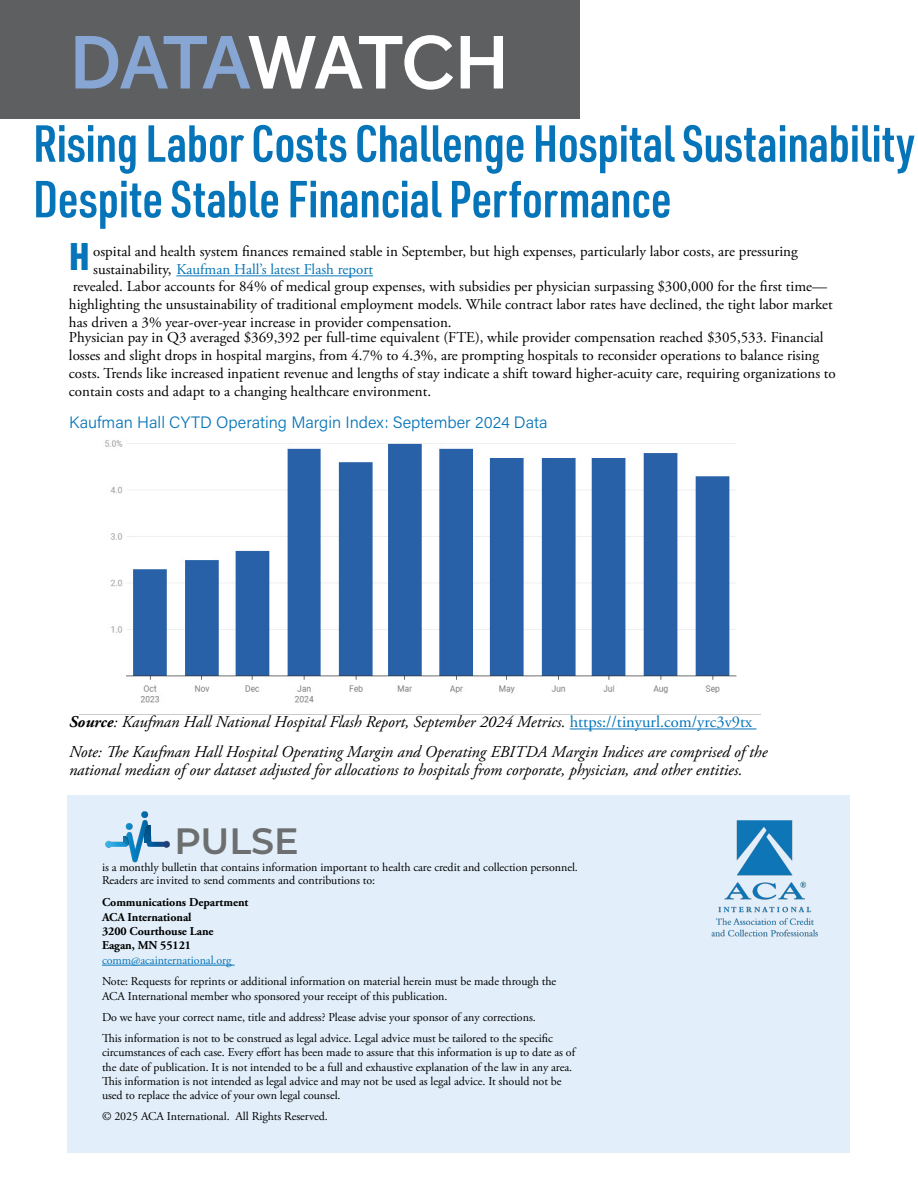
<style>
.page{position:relative;width:918px;height:1188px;background:#fff}
.page>*{position:absolute;margin:0;border:0;box-sizing:border-box;transform-origin:0 0}
.t1{font:500 75px "Davis Sans";letter-spacing:-.035em;color:#fff}
.t2{font:600 51px/55.7px "URWDIN Cond";letter-spacing:-.01em;color:#0574b8}
.t3{font:40.35px "Proxima Nova Ex Cn Extrabld";color:#0574b8}
.t4{font:600 36.6px "Montserrat";letter-spacing:-.005em;color:#6d6e70}
.t5{font:italic 16.5px/30px "Adobe Garamond Pro";color:#000}
.t6{font:300 16.5px "Acumin Pro";color:#0574b8}
.t7{font:15px/18px "Adobe Garamond Pro";color:#000}
.t8{font:12px/14.4px "Adobe Garamond Pro";letter-spacing:-.005em;color:#000}
.t9{font:700 12px/14.4px "Adobe Garamond Pro";letter-spacing:-.005em;color:#000}
.t10{font:12px "Adobe Garamond Pro";letter-spacing:-.005em;color:#0574b8}
.s1{color:#87a6d3}
.s2{color:#0574b8}
.s3{font-weight:700}
.s4{font-style:normal;color:#0574b8}
</style>
<div class="page">
<img style="left:79px;top:440px;width:682px;height:275px">
<div style="left:0;top:0;width:580px;height:118px;background:#5e5f61"></div>
<div style="left:68px;top:795px;width:782px;height:357px;background:#e2effa"></div>
<hr style="left:570px;top:729px;width:186px;height:1px;background:#0574b8">
<hr style="left:176px;top:275px;width:197px;height:1px;background:#0574b8">
<img style="left:711px;top:821px;width:107px;height:115px">
<img style="left:105px;top:811px;width:64px;height:51px">
<hr style="left:102px;top:965px;width:133px;height:1px;background:#0574b8">
<h1 class="t1" style="left:69px;top:19px;width:442px"><span class="s1">DATA</span>WATCH</h1>
<h2 class="t2" style="left:33px;top:114px;width:884px">Rising Labor Costs Challenge Hospital Sustainability<br>Despite Stable Financial Performance</h2>
<h3 class="t3" style="left:69px;top:227px;width:22px">H</h3>
<p class="t7" style="left:93px;top:243px;width:706px">ospital and health system finances remained stable in September, but high expenses, particularly labor costs, are pressuring sustainability, <span class="s2">Kaufman Hall’s latest Flash report</span></p>
<p class="t7" style="left:69px;top:278px;width:765px">revealed. Labor accounts for 84% of medical group expenses, with subsidies per physician surpassing $300,000 for the first time— highlighting the unsustainability of traditional employment models. While contract labor rates have declined, the tight labor market has driven a 3% year-over-year increase in provider compensation.</p>
<p class="t7" style="left:69px;top:329px;width:768px">Physician pay in Q3 averaged $369,392 per full-time equivalent (FTE), while provider compensation reached $305,533. Financial losses and slight drops in hospital margins, from 4.7% to 4.3%, are prompting hospitals to reconsider operations to balance rising costs. Trends like increased inpatient revenue and lengths of stay indicate a shift toward higher-acuity care, requiring organizations to contain costs and adapt to a changing healthcare environment.</p>
<p class="t6" style="left:69px;top:411px;width:480px">Kaufman Hall CYTD Operating Margin Index: September 2024 Data</p>
<p class="t5" style="left:69px;top:708px;width:700px"><span class="s3">Source</span>: Kaufman Hall National Hospital Flash Report, September 2024 Metrics. <span class="s4">https://tinyurl.com/yrc3v9tx<br></span>Note: The Kaufman Hall Hospital Operating Margin and Operating EBITDA Margin Indices are comprised of the</p>
<p class="t5" style="left:69px;top:755px;width:675px">national median of our dataset adjusted for allocations to hospitals from corporate, physician, and other entities.</p>
<h3 class="t4" style="left:174px;top:815px;width:126px">PULSE</h3>
<p class="t8" style="left:102px;top:861px;width:477px;line-height:13.4px">is a monthly bulletin that contains information important to health care credit and collection personnel.<br>Readers are invited to send comments and contributions to:</p>
<p class="t9" style="left:102px;top:895px;width:148px">Communications Department<br>ACA International<br>3200 Courthouse Lane<br>Eagan, MN 55121</p>
<p class="t10" style="left:102px;top:953px;width:131px">comm@acainternational.org</p>
<p class="t8" style="left:102px;top:975px;width:456px">Note: Requests for reprints or additional information on material herein must be made through the<br>ACA International member who sponsored your receipt of this publication.</p>
<p class="t8" style="left:102px;top:1007px;width:452px;line-height:21.1px">Do we have your correct name, title and address? Please advise your sponsor of any corrections.<br>This information is not to be construed as legal advice. Legal advice must be tailored to the specific</p>
<p class="t8" style="left:102px;top:1046px;width:475px">circumstances of each case. Every effort has been made to assure that this information is up to date as of the date of publication. It is not intended to be a full and exhaustive explanation of the law in any area.<br>This information is not intended as legal advice and may not be used as legal advice. It should not be used to replace the advice of your own legal counsel.</p>
<p class="t8" style="left:102px;top:1110px;width:227px">© 2025 ACA International. All Rights Reserved.</p>
</div>
